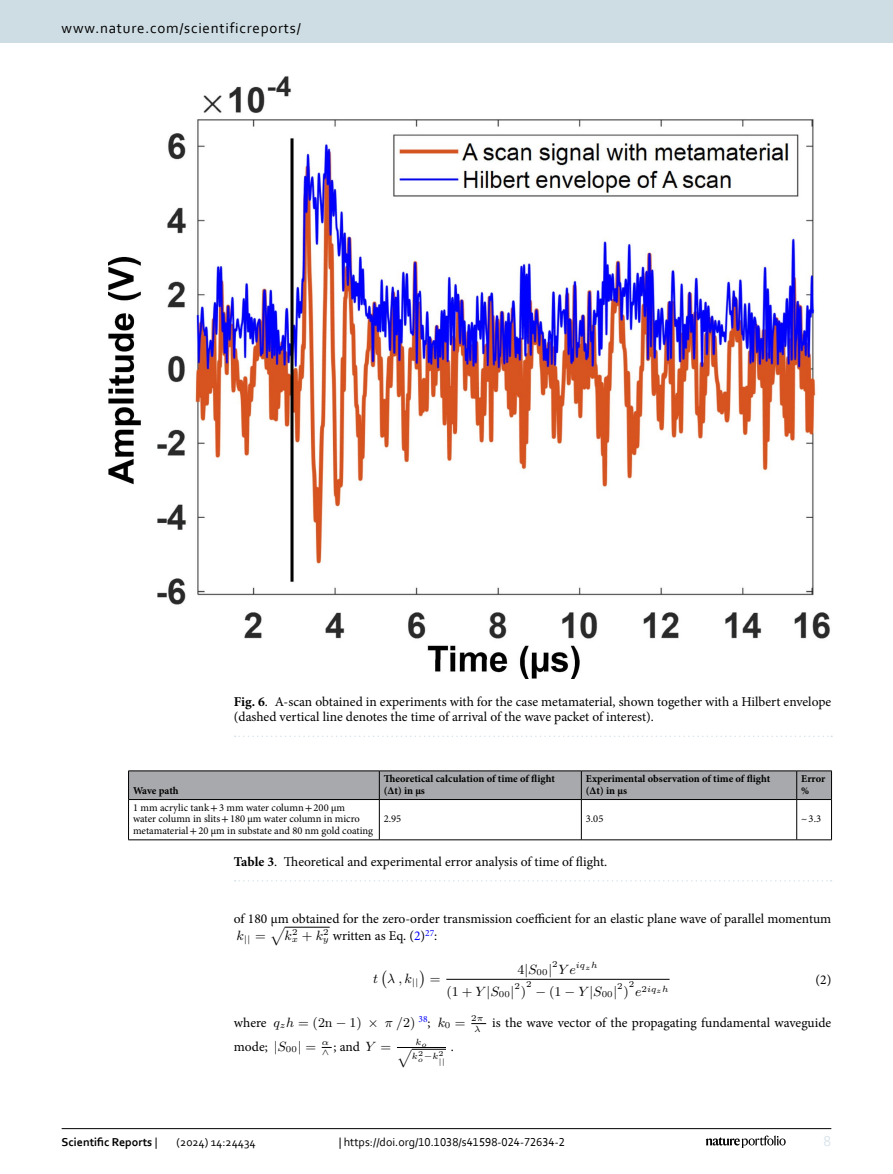
<style>
.page{position:relative;width:893px;height:1174px;background:#fff}
.page>*{position:absolute;margin:0;border:0;box-sizing:border-box;transform-origin:0 0}
.t1{font:15px "Corbel";letter-spacing:.05em;color:#000}
.t2{font:15px "LM Math Extension 10";color:#000}
.t3{font:15px "Corbel";color:#d9e4eb}
.Body_Text{font:13.5px "Minion Pro";letter-spacing:-.005em;color:#000}
.Figure_Caption{font:13.5px/15px "Minion Pro";color:#000}
.Table_Caption{font:13.5px "Minion Pro";color:#000}
.t4{font:13.5px "LM Roman 9";color:#000}
.t5{font:13.5px "LM Math Italic 9";color:#000}
.EQ{font:13.5px "Minion Pro";color:#000}
.t6{font:12px "Corbel";color:#000}
.t7{font:700 12px "Corbel";color:#000}
.Table_Body{font:10.5px/11.2px "Minion Pro";color:#000}
.Table_Head{font:700 10.5px/11.2px "Minion Pro";color:#000}
.Body_Text-2{font:9.45px "Minion Pro";color:#00f}
.t8{font:9px "LM Math Italic 6";color:#000}
.t9{font:9px/6.6px "LM Roman 6";color:#000;text-align:right}
.t10{font:7.5px "LM Math Italic 5";color:#000}
.s1{font-weight:700}
.s2{font-family:"STIX"}
.s3{font-family:"LM Roman 9"}
.s4{color:#00f}
.s5{font-family:"LM Roman 6"}
.s6{font-family:"LM Math Italic 9";font-size:13.5px}
.s7{font-family:"LM Math Italic 9"}
.s8{font-family:"SFRM0900"}
.s9{font-size:13.5px;color:#000}
.s10{font-family:"LM Roman 9";font-size:13.5px}
.s11{font-family:"LM Math Italic 6"}
.s12{font-family:"LM Math Extension 10";font-size:15px}
.s13{font-weight:400}
</style>
<div class="page">
<hr style="left:285px;top:927px;width:45px;height:1px;background:#000">
<hr style="left:446px;top:979px;width:224px;height:1px;background:#000">
<svg style="left:471px;top:1023px;width:15px;height:1px"></svg>
<hr style="left:397px;top:1047px;width:49px;height:1px;background:#000">
<hr style="left:412px;top:1049px;width:34px;height:1px;background:#000">
<hr style="left:128px;top:770px;width:251px;height:1px;background:#000">
<hr style="left:128px;top:799px;width:251px;height:1px;background:#000">
<hr style="left:379px;top:770px;width:202px;height:1px;background:#000">
<hr style="left:379px;top:799px;width:202px;height:1px;background:#000">
<hr style="left:581px;top:770px;width:216px;height:1px;background:#000">
<hr style="left:581px;top:799px;width:216px;height:1px;background:#000">
<hr style="left:797px;top:770px;width:35px;height:1px;background:#000">
<div style="left:128px;top:771px;width:704px;height:28px;background:#a8a9ac"></div>
<hr style="left:797px;top:799px;width:35px;height:1px;background:#000">
<hr style="left:128px;top:799px;width:1px;height:40px;background:#000">
<hr style="left:379px;top:799px;width:1px;height:40px;background:#000">
<hr style="left:379px;top:839px;width:202px;height:1px;background:#000">
<hr style="left:581px;top:799px;width:1px;height:40px;background:#000">
<hr style="left:581px;top:839px;width:216px;height:1px;background:#000">
<hr style="left:796px;top:799px;width:1px;height:40px;background:#000">
<hr style="left:831px;top:799px;width:1px;height:40px;background:#000">
<hr style="left:797px;top:839px;width:35px;height:1px;background:#000">
<hr style="left:128px;top:839px;width:251px;height:1px;background:#000">
<svg style="left:235px;top:880px;width:597px;height:1px"></svg>
<img style="left:108px;top:76px;width:722px;height:602px">
<svg style="left:235px;top:735px;width:597px;height:2px"></svg>
<hr style="left:62px;top:1128px;width:769px;height:1px;background:#000">
<svg style="left:706px;top:1135px;width:80px;height:12px"></svg>
<div style="left:0;top:0;width:893px;height:43px;background:#cedde4"></div>
<p class="t1" style="left:62px;top:18px;width:241px">www.nature.com/scientificreports/</p>
<p class="Figure_Caption" style="left:234px;top:694px;width:599px"><span class="s1">Fig. 6</span>. A-scan obtained in experiments with for the case metamaterial, shown together with a Hilbert envelope (dashed vertical line denotes the time of arrival of the wave packet of interest).</p>
<p class="Table_Head" style="left:133px;top:784px;width:47px">Wave path</p>
<p class="Table_Head" style="left:384px;top:773px;width:173px">Theoretical calculation of time of flight (Δt) in µs</p>
<p class="Table_Head" style="left:586px;top:773px;width:186px">Experimental observation of time of flight (Δt) in µs</p>
<p class="Table_Head" style="left:801px;top:773px;width:26px">Error %</p>
<p class="Table_Body" style="left:133px;top:802px;width:242px">1 mm acrylic tank<span class="s2">+</span>3 mm water column<span class="s2">+</span>200 μm<br>water column in slits<span class="s2">+</span>180 μm water column in micro metamaterial<span class="s2">+</span>20 μm in substate and 80 nm gold coating</p>
<p class="Table_Body" style="left:384px;top:813px;width:19px">2.95</p>
<p class="Table_Body" style="left:586px;top:813px;width:19px">3.05</p>
<p class="Table_Body" style="left:801px;top:813px;width:21px">~3.3</p>
<p class="Table_Caption" style="left:234px;top:852px;width:375px"><span class="s1">Table 3</span>. Theoretical and experimental error analysis of time of flight.</p>
<p class="Body_Text" style="left:234px;top:910px;width:599px">of 180 μm obtained for the zero-order transmission coefficient for an elastic plane wave of parallel momentum</p>
<p class="t5" style="left:236px;top:930px;width:31px">k <span class="s3">=</span></p>
<p class="t2" style="left:270px;top:913px;width:16px">√</p>
<p class="t5" style="left:285px;top:930px;width:15px">k<sup>2</sup></p>
<p class="t8" style="left:292px;top:935px;width:38px">x <sup>+</sup><sup>k</sup><sup>2</sup></p>
<p class="t8" style="left:323px;top:935px;width:7px">y</p>
<p class="Body_Text" style="left:333px;top:926px;width:106px">written as Eq. (<span class="s4">2</span>)<sup>27</sup>:</p>
<p class="t5" style="left:373px;top:972px;width:6px">t</p>
<p class="t2" style="left:380px;top:957px;width:8px">(</p>
<p class="t5" style="left:387px;top:972px;width:26px">λ,k</p>
<p class="t2" style="left:419px;top:957px;width:8px">)</p>
<p class="t4" style="left:430px;top:967px;width:12px">=</p>
<p class="t9" style="left:517px;top:968px;width:32px"><sup>4</sup> <sup>S</sup>00</p>
<p class="t8" style="left:552px;top:961px;width:47px"><span class="s5">2</span><span class="s6">Y e</span>iq<sub>z</sub>h</p>
<p class="EQ" style="left:815px;top:970px;width:17px">(2)</p>
<p class="t9" style="left:526px;top:980px;width:7px">2</p>
<p class="t9" style="left:629px;top:980px;width:7px">2</p>
<p class="t4" style="left:446px;top:980px;width:65px">(1 + <span class="s7">Y S</span><sub>00</sub></p>
<p class="t9" style="left:514px;top:982px;width:7px">2</p>
<p class="t4" style="left:521px;top:980px;width:7px">)</p>
<p class="t4" style="left:535px;top:980px;width:79px">−(1−<span class="s7">Y S</span><sub>00</sub></p>
<p class="t9" style="left:617px;top:982px;width:7px">2</p>
<p class="t4" style="left:623px;top:980px;width:7px">)</p>
<p class="t8" style="left:635px;top:985px;width:35px"><span class="s6">e</span><span class="s5">2</span>iq<sub>z</sub>h</p>
<p class="Body_Text" style="left:234px;top:1013px;width:34px">where</p>
<p class="t4" style="left:274px;top:1011px;width:90px"><span class="s7">q</span><sub>z</sub><span class="s7">h</span> = (2<span class="s8">n</span>−1)</p>
<p class="t5" style="left:385px;top:1016px;width:32px">π /<span class="s3">2)</span></p>
<p class="Body_Text-2" style="left:419px;top:1013px;width:14px">38<span class="s9">;</span></p>
<p class="t9" style="left:438px;top:1018px;width:47px"><span class="s6">k</span>0 <span class="s10">=</span> 2<sup>π </sup><span class="s11">λ</span></p>
<p class="Body_Text" style="left:492px;top:1013px;width:340px">is the wave vector of the propagating fundamental waveguide</p>
<p class="Body_Text" style="left:234px;top:1037px;width:35px">mode;</p>
<p class="t9" style="left:277px;top:1045px;width:53px"><sup>S</sup>00 <sup>=</sup> <sup>α</sup></p>
<p class="Body_Text" style="left:334px;top:1037px;width:95px">; and<span class="s7">Y</span><span class="s3">=</span><span class="s12">√</span><sup>k</sup><sup>o</sup></p>
<p class="Body_Text" style="left:451px;top:1037px;width:5px">.</p>
<p class="t8" style="left:412px;top:1052px;width:13px">k<sup>2</sup></p>
<p class="t10" style="left:418px;top:1056px;width:27px">o−<sup>k</sup><sup>2</sup></p>
<p class="t7" style="left:62px;top:1134px;width:97px">Scientific Reports <span class="s13">|</span></p>
<p class="t6" style="left:177px;top:1134px;width:81px">(2024) 14:24434</p>
<p class="t6" style="left:339px;top:1134px;width:228px">| https://doi.org/10.1038/s41598-024-72634-2</p>
<p class="t3" style="left:824px;top:1132px;width:9px">8</p>
</div>
